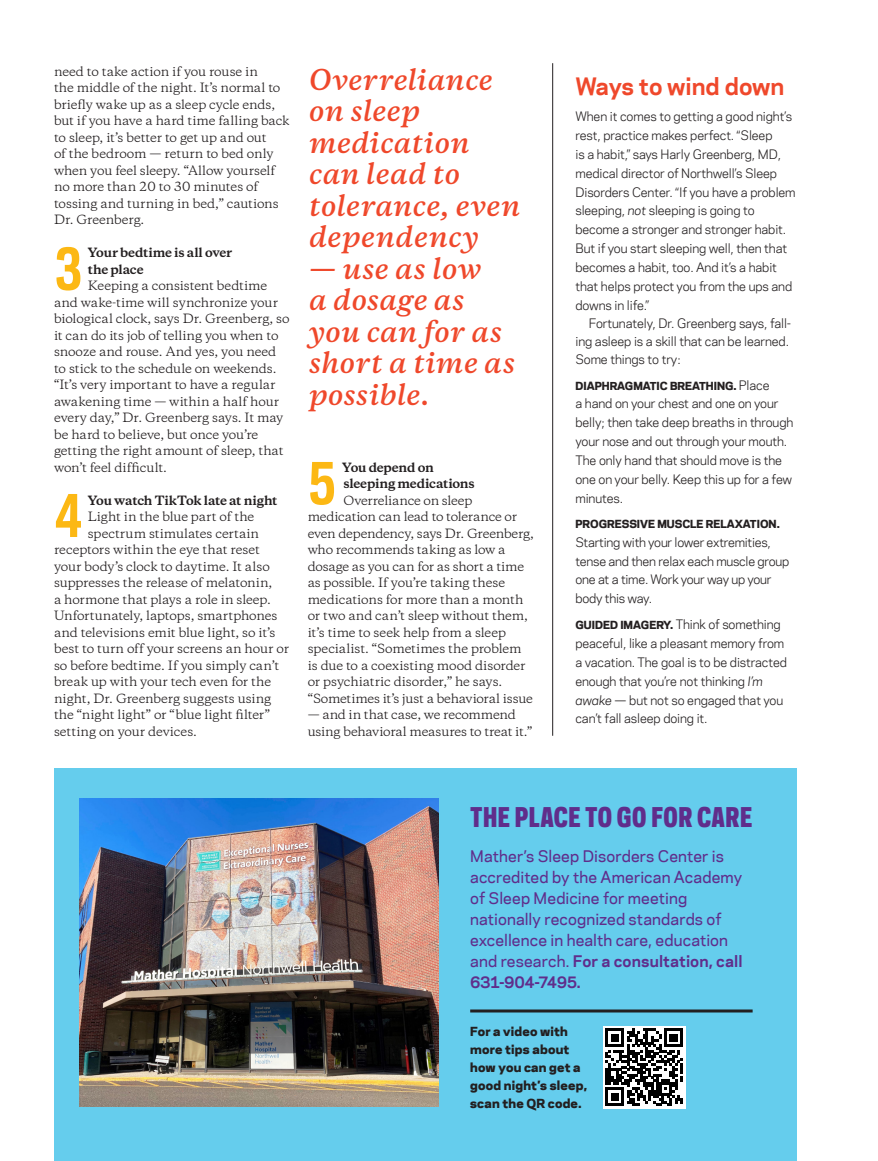
<style>
.page{position:relative;width:878px;height:1161px;background:#fff}
.page>*{position:absolute;margin:0;border:0;box-sizing:border-box;transform-origin:0 0}
.t1{font:700 55.5px "Polaris Condensed";color:#fcb814}
.pullquote{font:italic 600 27px/31.5px "Copernicus";letter-spacing:.015em;color:#ef482b}
.Con_-_Subhead{font:800 25.5px "Polaris Condensed";color:#602d8b}
.Con-Body{font:700 22.5px "Polaris";color:#ef482b}
.Con_-_Subhead-2{font:500 15px/21px "Polaris";letter-spacing:.005em;color:#602d8b}
.Con-Body-2{font:12px/16.5px "Copernicus";letter-spacing:-.01em;color:#231f20}
.Con-Sidebar_Body{font:12px/18.9px "Polaris";letter-spacing:-.01em;color:#231f20}
.Con-Body-3{font:700 12px/16.5px "Copernicus";letter-spacing:-.015em;color:#231f20}
.t2{font:800 12px/18px "Polaris";letter-spacing:.02em;color:#231f20}
.Con-Sidebar_Body-2{font:800 10.5px "Polaris";color:#231f20}
.s1{font-style:italic}
.s2{font-weight:400;font-size:12px}
.s3{font-weight:800;font-size:10.5px}
.s4{font-weight:700}
</style>
<div class="page">
<div style="left:54px;top:768px;width:742px;height:393px;background:#65cded"></div>
<img style="left:80px;top:798px;width:359px;height:309px">
<hr style="left:552px;top:63px;width:1px;height:673px;background:#231f20">
<hr style="left:470px;top:1010px;width:282px;height:2px;background:#231f20">
<svg style="left:603px;top:1026px;width:82px;height:83px"></svg>
<svg style="left:605px;top:1029px;width:77px;height:77px;background:#6c6c6c"></svg>
<p class="Con-Body-2" style="left:54px;top:63px;width:237px">need to take action if you rouse in<br>the middle of the night. It’s normal to briefly wake up as a sleep cycle ends, but if you have a hard time falling back to sleep, it’s better to get up and out<br>of the bedroom — return to bed only when you feel sleepy. “Allow yourself no more than 20 to 30 minutes of tossing and turning in bed,” cautions Dr. Greenberg.</p>
<p class="Con-Body-3" style="left:88px;top:245px;width:146px">Your bedtime is all over the place</p>
<p class="Con-Body-2" style="left:54px;top:278px;width:237px;text-indent:34px">Keeping a consistent bedtime and wake-time will synchronize your biological clock, says Dr. Greenberg, so it can do its job of telling you when to snooze and rouse. And yes, you need to stick to the schedule on weekends. “It’s very important to have a regular awakening time — within a half hour every day,” Dr. Greenberg says. It may be hard to believe, but once you’re getting the right amount of sleep, that won’t feel difficult.</p>
<p class="Con-Body-3" style="left:88px;top:492px;width:191px">You watch TikTok late at night</p>
<p class="Con-Body-2" style="left:88px;top:509px;width:168px">Light in the blue part of the</p>
<p class="Con-Body-2" style="left:88px;top:525px;width:173px">spectrum stimulates certain</p>
<p class="Con-Body-2" style="left:54px;top:542px;width:207px">receptors within the eye that reset</p>
<p class="Con-Body-2" style="left:54px;top:558px;width:217px">your body’s clock to daytime. It also</p>
<p class="Con-Body-2" style="left:54px;top:575px;width:220px">suppresses the release of melatonin,</p>
<p class="Con-Body-2" style="left:54px;top:591px;width:218px">a hormone that plays a role in sleep.</p>
<p class="Con-Body-2" style="left:54px;top:608px;width:225px">Unfortunately, laptops, smartphones</p>
<p class="Con-Body-2" style="left:54px;top:624px;width:223px">and televisions emit blue light, so it’s</p>
<p class="Con-Body-2" style="left:54px;top:641px;width:236px">best to turn off your screens an hour or</p>
<p class="Con-Body-2" style="left:54px;top:657px;width:226px">so before bedtime. If you simply can’t</p>
<p class="Con-Body-2" style="left:54px;top:674px;width:218px">break up with your tech even for the</p>
<p class="Con-Body-2" style="left:54px;top:690px;width:219px">night, Dr. Greenberg suggests using</p>
<p class="Con-Body-2" style="left:54px;top:707px;width:217px">the “night light” or “blue light filter”</p>
<p class="Con-Body-2" style="left:54px;top:723px;width:144px">setting on your devices.</p>
<p class="t1" style="left:54px;top:232px;width:30px">3</p>
<p class="t1" style="left:54px;top:479px;width:30px">4</p>
<p class="pullquote" style="left:309px;top:62px;width:213px">Overreliance on sleep medication can lead to tolerance, even dependency</p>
<p class="pullquote" style="left:309px;top:251px;width:207px">— use as low<br>a dosage as you can for as short a time as possible.</p>
<p class="t1" style="left:308px;top:446px;width:30px">5</p>
<p class="Con-Body-3" style="left:342px;top:459px;width:134px">You depend on sleeping medications</p>
<p class="Con-Body-2" style="left:308px;top:492px;width:228px;text-indent:36px">Overreliance on sleep medication can lead to tolerance or even dependency, says Dr. Greenberg, who recommends taking as low a dosage as you can for as short a time as possible. If you’re taking these medications for more than a month or two and can’t sleep without them, it’s time to seek help from a sleep specialist. “Sometimes the problem is due to a coexisting mood disorder or psychiatric disorder,” he says. “Sometimes it’s just a behavioral issue</p>
<p class="Con-Body-2" style="left:308px;top:707px;width:226px">— and in that case, we recommend using behavioral measures to treat it.”</p>
<p class="Con-Body" style="left:575px;top:70px;width:210px">Ways to wind down</p>
<p class="Con-Sidebar_Body" style="left:575px;top:106px;width:222px">When it comes to getting a good night’s rest, practice makes perfect. “Sleep<br>is a habit,” says Harly Greenberg, MD, medical director of Northwell’s Sleep Disorders Center. “If you have a problem sleeping, <span class="s1">not</span> sleeping is going to become a stronger and stronger habit.<br>But if you start sleeping well, then that becomes a habit, too. And it’s a habit that helps protect you from the ups and downs in life.”</p>
<p class="Con-Sidebar_Body" style="left:575px;top:314px;width:217px;line-height:18px;text-indent:14px">Fortunately, Dr. Greenberg says, fall&shy;ing asleep is a skill that can be learned.<br>Some things to try:</p>
<p class="Con-Sidebar_Body-2" style="left:575px;top:377px;width:195px">DIAPHRAGMATIC BREATHING. <span class="s2">Place</span></p>
<p class="Con-Sidebar_Body" style="left:575px;top:394px;width:219px">a hand on your chest and one on your belly; then take deep breaths in through your nose and out through your mouth.<br>The only hand that should move is the one on your belly. Keep this up for a few minutes.</p>
<p class="Con-Sidebar_Body-2" style="left:575px;top:515px;width:206px">PROGRESSIVE MUSCLE RELAXATION.</p>
<p class="Con-Sidebar_Body" style="left:575px;top:532px;width:215px">Starting with your lower extremities, tense and then relax each muscle group one at a time. Work your way up your body this way.</p>
<p class="Con-Sidebar_Body" style="left:575px;top:614px;width:213px"><span class="s3">GUIDED IMAGERY.</span> Think of something peaceful, like a pleasant memory from a vacation. The goal is to be distracted enough that you’re not thinking <span class="s1">I’m awake</span> — but not so engaged that you can’t fall asleep doing it.</p>
<p class="Con_-_Subhead" style="left:470px;top:801px;width:284px">THE PLACE TO GO FOR CARE</p>
<p class="Con_-_Subhead-2" style="left:470px;top:845px;width:274px">Mather’s Sleep Disorders Center is accredited by the American Academy of Sleep Medicine for meeting nationally recognized standards of excellence in health care, education and research. <span class="s4">For a consultation, call<br>631-904-7495.</span></p>
<p class="t2" style="left:470px;top:1021px;width:119px">For a video with more tips about how you can get a good night’s sleep, scan the QR code.</p>
</div>
